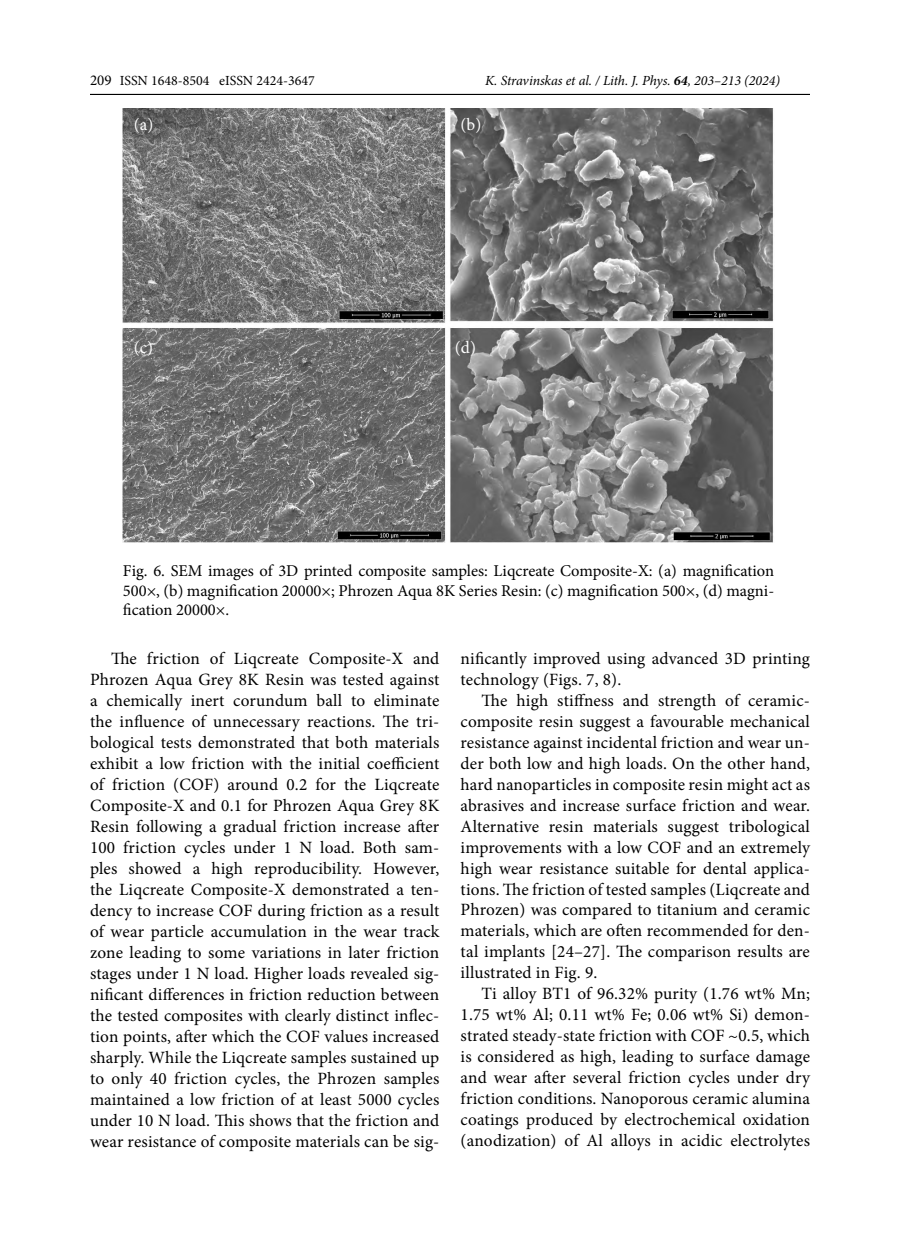
<style>
.page{position:relative;width:900px;height:1260px;background:#fff}
.page>*{position:absolute;margin:0;border:0;box-sizing:border-box;transform-origin:0 0}
.t1{font:17.25px/21px "Minion Pro";letter-spacing:.01em;color:#000;text-align:justify}
.t2{font:17.25px "Minion Pro";color:#fff}
.t3{font:16.5px/19.5px "Minion Pro";color:#000;text-align:justify}
.t4{font:italic 13.95px "Minion Pro";letter-spacing:-.005em;color:#000}
.t5{font:13.95px "Minion Pro";color:#000}
.s1{font-size:15px}
.s2{font-weight:700}
</style>
<div class="page">
<hr style="left:90px;top:94px;width:720px;height:1px;background:#000">
<img style="left:123px;top:108px;width:651px;height:434px">
<p class="t5" style="left:90px;top:71px;width:226px"><span class="s1">209</span> ISSN 1648-8504 eISSN 2424-3647</p>
<p class="t4" style="left:485px;top:71px;width:297px">K. Stravinskas et al. / Lith. J. Phys. <span class="s2">64</span>, 203–213 (2024)</p>
<p class="t2" style="left:134px;top:113px;width:21px">(a)</p>
<p class="t2" style="left:461px;top:113px;width:22px">(b)</p>
<p class="t2" style="left:134px;top:336px;width:21px">(c)</p>
<p class="t2" style="left:455px;top:336px;width:23px">(d)</p>
<p class="t3" style="left:123px;top:561px;width:653px">Fig. 6. SEM images of 3D printed composite samples: Liqcreate Composite-X: (a) magnification 500×, (b) magnification 20000×; Phrozen Aqua 8K Series Resin: (c) magnification 500×, (d) magni&shy;fication 20000×.</p>
<p class="t1" style="left:90px;top:648px;width:351px;text-indent:21px">The friction of Liqcreate Composite-X and Phrozen Aqua Grey 8K Resin was tested against a chemically inert corundum ball to eliminate the influence of unnecessary reactions. The tri&shy;bological tests demonstrated that both materials exhibit a low friction with the initial coefficient of friction (COF) around 0.2 for the Liqcreate Composite-X and 0.1 for Phrozen Aqua Grey 8K Resin following a gradual friction increase after 100 friction cycles under 1 N load. Both sam&shy;ples showed a high reproducibility. However, the Liqcreate Composite-X demonstrated a ten&shy;dency to increase COF during friction as a result of wear particle accumulation in the wear track zone leading to some variations in later friction stages under 1 N load. Higher loads revealed sig&shy;nificant differences in friction reduction between the tested composites with clearly distinct inflec&shy;tion points, after which the COF values increased sharply. While the Liqcreate samples sustained up to only 40 friction cycles, the Phrozen samples maintained a low friction of at least 5000 cycles under 10 N load. This shows that the friction and wear resistance of composite materials can be sig-</p>
<p class="t1" style="left:461px;top:648px;width:351px">nificantly improved using advanced 3D printing technology (Figs. 7, 8).</p>
<p class="t1" style="left:461px;top:690px;width:351px;text-indent:21px">The high stiffness and strength of ceramic&shy;composite resin suggest a favourable mechanical resistance against incidental friction and wear un&shy;der both low and high loads. On the other hand, hard nanoparticles in composite resin might act as abrasives and increase surface friction and wear.<br>Alternative resin materials suggest tribological improvements with a low COF and an extremely high wear resistance suitable for dental applica&shy;tions. The friction of tested samples (Liqcreate and Phrozen) was compared to titanium and ceramic materials, which are often recommended for den&shy;tal implants [24–27]. The comparison results are illustrated in Fig. 9.</p>
<p class="t1" style="left:461px;top:984px;width:351px;text-indent:21px">Ti alloy BT1 of 96.32% purity (1.76 wt% Mn; 1.75 wt% Al; 0.11 wt% Fe; 0.06 wt% Si) demon&shy;strated steady-state friction with COF ~0.5, which is considered as high, leading to surface damage and wear after several friction cycles under dry friction conditions. Nanoporous ceramic alumina coatings produced by electrochemical oxidation (anodization) of Al alloys in acidic electrolytes</p>
</div>
